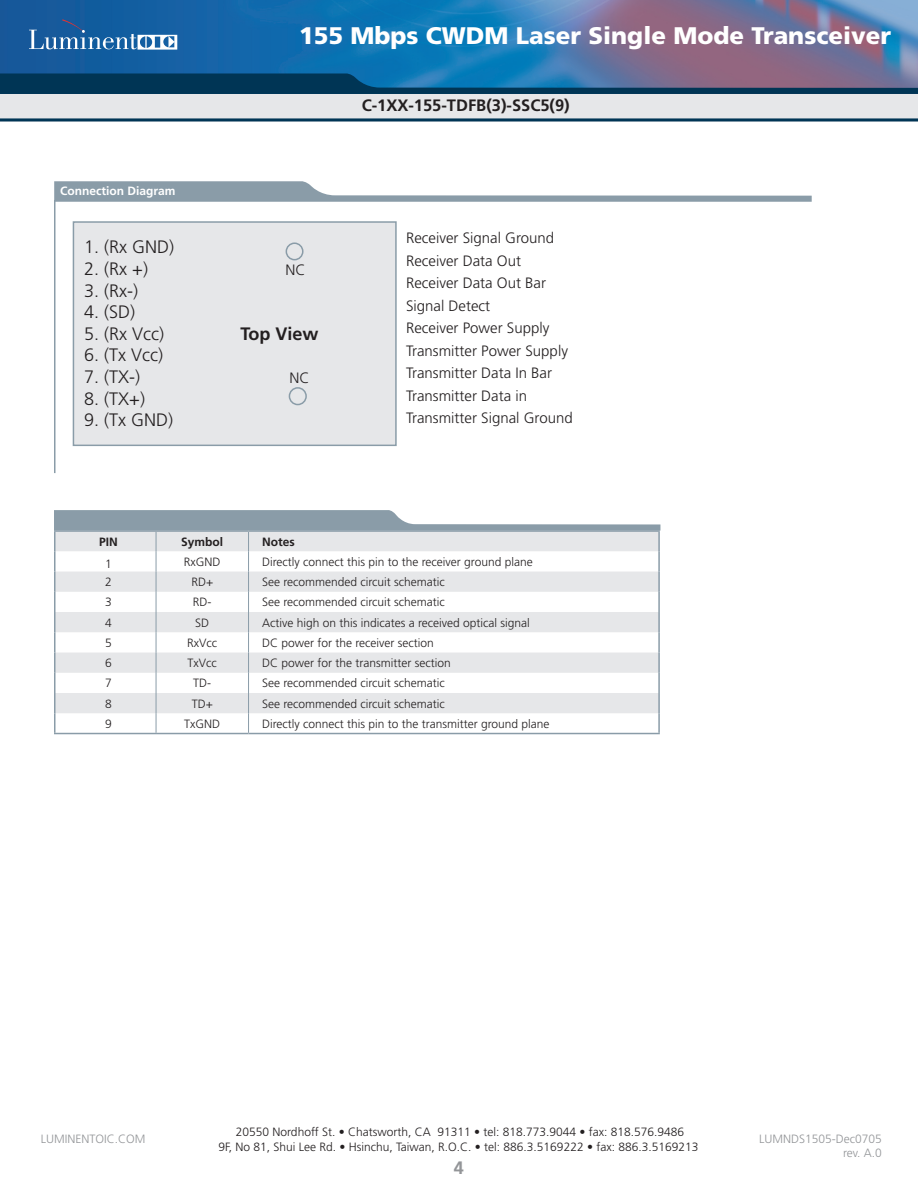
<style>
.page{position:relative;width:918px;height:1188px;background:#fff}
.page>*{position:absolute;margin:0;border:0;box-sizing:border-box;transform-origin:0 0}
.t1{font:900 24px "Frutiger LT Std";color:#fff}
.t2{font:300 18px "Frutiger LT Std";color:#231f20}
.t3{font:700 18px "Frutiger LT Std";color:#231f20}
.t4{font:700 18px "Frutiger LT Std";color:#939598}
.t5{font:700 16.5px "Frutiger LT Std";color:#231f20}
.t6{font:300 15px/22.5px "Frutiger LT Std";color:#231f20}
.t7{font:300 12px/14.4px "Frutiger LT Std";color:#231f20;text-align:center}
.t8{font:300 12px/14.4px "Frutiger LT Std";color:#939598;text-align:right}
.t9{font:700 12px "Frutiger LT Std";color:#fff}
.t10{font:700 12px "Frutiger LT Std";color:#231f20}
</style>
<div class="page">
<img style="left:0;top:0;width:918px;height:74px">
<svg style="left:29px;top:19px;width:148px;height:31px;background:#3e79af"></svg>
<div style="left:0;top:94px;width:918px;height:28px;background:#e6e7e9"></div>
<hr style="left:0;top:118px;width:918px;height:3px;background:#003555">
<svg style="left:0;top:74px;width:918px;height:20px;background:#234e74"></svg>
<svg style="left:54px;top:181px;width:758px;height:21px"></svg>
<hr style="left:54px;top:200px;width:2px;height:273px;background:#8a9ca8">
<div style="left:73px;top:222px;width:323px;height:223px;background:#e6e7e9"></div>
<div style="left:73px;top:221px;width:324px;height:225px;border:2px solid #8a9ca8"></div>
<div style="left:286px;top:242px;width:18px;height:18px;border:2px solid #8a9ca8;border-radius:50%"></div>
<div style="left:289px;top:387px;width:18px;height:18px;border:2px solid #8a9ca8;border-radius:50%"></div>
<hr style="left:54px;top:733px;width:102px;height:1px;background:#8a9ca8">
<hr style="left:156px;top:733px;width:93px;height:1px;background:#8a9ca8">
<hr style="left:249px;top:733px;width:411px;height:1px;background:#8a9ca8">
<svg style="left:54px;top:510px;width:606px;height:223px"></svg>
<h1 class="t1" style="left:299px;top:21px;width:593px">155 Mbps CWDM Laser Single Mode Transceiver</h1>
<p class="t9" style="left:60px;top:184px;width:117px">Connection Diagram</p>
<h2 class="t2" style="left:84px;top:237px;width:92px">1. (Rx GND)</h2>
<h2 class="t2" style="left:84px;top:259px;width:65px">2. (Rx +)</h2>
<p class="t6" style="left:285px;top:259px;width:22px">NC</p>
<h2 class="t2" style="left:84px;top:280px;width:56px">3. (Rx-)</h2>
<h2 class="t2" style="left:84px;top:302px;width:53px">4. (SD)</h2>
<h2 class="t2" style="left:84px;top:323px;width:82px">5. (Rx Vcc)</h2>
<h2 class="t3" style="left:240px;top:323px;width:80px">Top View</h2>
<h2 class="t2" style="left:84px;top:345px;width:81px">6. (Tx Vcc)</h2>
<h2 class="t2" style="left:84px;top:367px;width:58px">7. (TX-)</h2>
<p class="t6" style="left:289px;top:367px;width:22px">NC</p>
<h2 class="t2" style="left:84px;top:388px;width:62px">8. (TX+)</h2>
<h2 class="t2" style="left:84px;top:410px;width:91px">9. (Tx GND)</h2>
<h3 class="t5" style="left:362px;top:96px;width:210px">C-1XX-155-TDFB(3)-SSC5(9)</h3>
<p class="t6" style="left:406px;top:227px;width:168px">Receiver Signal Ground<br>Receiver Data Out<br>Receiver Data Out Bar<br>Signal Detect<br>Receiver Power Supply<br>Transmitter Power Supply<br>Transmitter Data In Bar<br>Transmitter Data in<br>Transmitter Signal Ground</p>
<p class="t10" style="left:99px;top:535px;width:20px">PIN</p>
<p class="t10" style="left:181px;top:535px;width:44px">Symbol</p>
<p class="t10" style="left:262px;top:535px;width:34px">Notes</p>
<p class="t7" style="left:105px;top:556px;width:8px">1</p>
<p class="t7" style="left:184px;top:555px;width:38px">RxGND</p>
<p class="t7" style="left:262px;top:555px;width:272px">Directly connect this pin to the receiver ground plane</p>
<p class="t7" style="left:105px;top:575px;width:8px">2</p>
<p class="t7" style="left:191px;top:575px;width:23px">RD+</p>
<p class="t7" style="left:262px;top:575px;width:184px">See recommended circuit schematic</p>
<p class="t7" style="left:105px;top:595px;width:8px">3</p>
<p class="t7" style="left:193px;top:595px;width:20px">RD-</p>
<p class="t7" style="left:262px;top:595px;width:184px">See recommended circuit schematic</p>
<p class="t7" style="left:105px;top:615px;width:8px">4</p>
<p class="t7" style="left:195px;top:615px;width:16px">SD</p>
<p class="t7" style="left:262px;top:615px;width:269px">Active high on this indicates a received optical signal</p>
<p class="t7" style="left:105px;top:636px;width:8px">5</p>
<p class="t7" style="left:187px;top:636px;width:31px">RxVcc</p>
<p class="t7" style="left:262px;top:636px;width:173px">DC power for the receiver section</p>
<p class="t7" style="left:105px;top:656px;width:8px">6</p>
<p class="t7" style="left:188px;top:656px;width:31px">TxVcc</p>
<p class="t7" style="left:262px;top:656px;width:190px">DC power for the transmitter section</p>
<p class="t7" style="left:105px;top:676px;width:8px">7</p>
<p class="t7" style="left:193px;top:676px;width:19px">TD-</p>
<p class="t7" style="left:262px;top:676px;width:184px">See recommended circuit schematic</p>
<p class="t7" style="left:105px;top:696px;width:8px">8</p>
<p class="t7" style="left:192px;top:696px;width:23px">TD+</p>
<p class="t7" style="left:262px;top:696px;width:184px">See recommended circuit schematic</p>
<p class="t7" style="left:105px;top:716px;width:8px">9</p>
<p class="t7" style="left:184px;top:716px;width:37px">TxGND</p>
<p class="t7" style="left:262px;top:716px;width:289px">Directly connect this pin to the transmitter ground plane</p>
<p class="t7" style="left:218px;top:1125px;width:482px">20550 Nordhoff St. • Chatsworth, CA 91311 • tel: 818.773.9044 • fax: 818.576.9486<br>9F, No 81, Shui Lee Rd. • Hsinchu, Taiwan, R.O.C. • tel: 886.3.5169222 • fax: 886.3.5169213</p>
<p class="t8" style="left:41px;top:1132px;width:106px">LUMINENTOIC.COM</p>
<p class="t8" style="left:759px;top:1132px;width:124px">LUMNDS1505-Dec0705 rev. A.0</p>
<h2 class="t4" style="left:454px;top:1157px;width:12px">4</h2>
</div>
